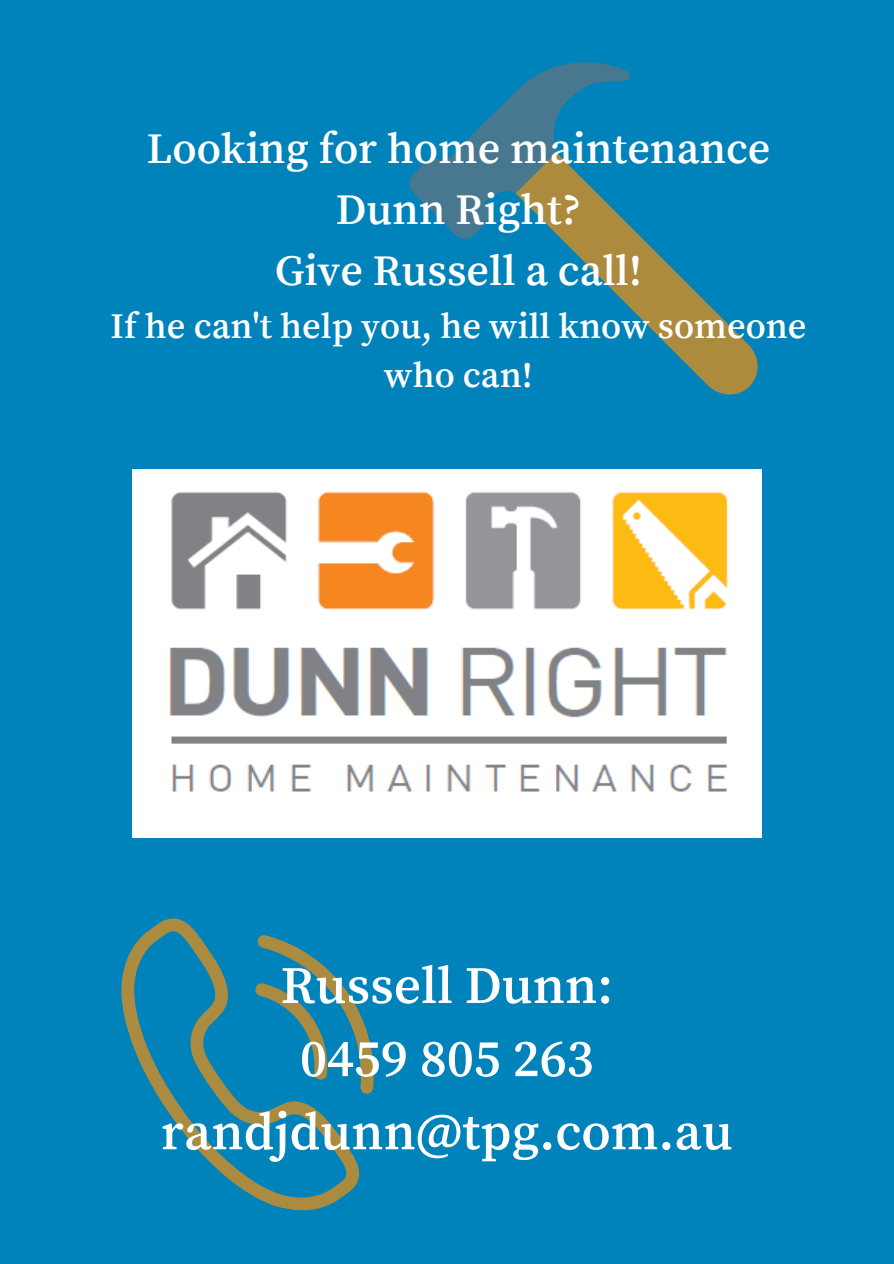
<style>
.page{position:relative;width:894px;height:1264px;background:#fff}
.page>*{position:absolute;margin:0;border:0;box-sizing:border-box;transform-origin:0 0}
.t1{font:600 52.5px/73.2px "Source Serif Pro";color:#fff;text-align:center}
.t2{font:600 43.5px/60.8px "Source Serif Pro";color:#fff;text-align:center}
.t3{font:600 36px/49.5px "Source Serif Pro";color:#fff;text-align:center}
</style>
<div class="page">
<div style="left:0;top:0;width:893px;height:1263px;background:#0082ba"></div>
<img style="left:132px;top:469px;width:629px;height:368px">
<svg style="left:566px;top:233px;width:192px;height:162px"></svg>
<svg style="left:409px;top:62px;width:228px;height:182px"></svg>
<svg style="left:121px;top:918px;width:239px;height:293px"></svg>
<svg style="left:238px;top:933px;width:136px;height:161px"></svg>
<p class="t2" style="left:147px;top:120px;width:625px">Looking for home maintenance<br>Dunn Right?</p>
<p class="t2" style="left:275px;top:242px;width:368px">Give Russell a call!</p>
<p class="t3" style="left:111px;top:302px;width:697px">If he can't help you, he will know someone who can!</p>
<p class="t1" style="left:161px;top:951px;width:573px">Russell Dunn:<br>0459 805 263 randjdunn@tpg.com.au</p>
</div>
